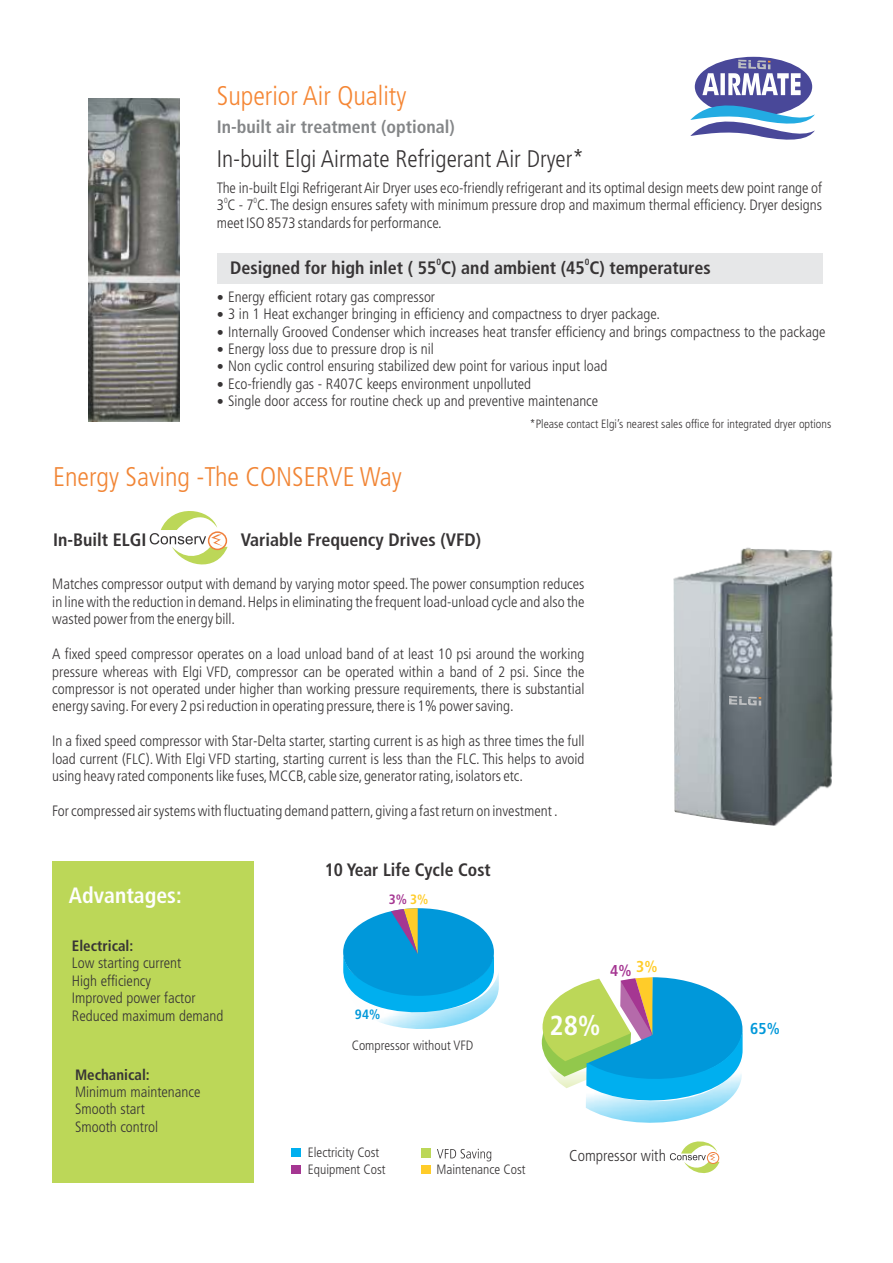
<style>
.page{position:relative;width:893px;height:1263px;background:#fff}
.page>*{position:absolute;margin:0;border:0;box-sizing:border-box;transform-origin:0 0}
.t1{font:700 condensed 27.45px "Frutiger LT";color:#fefefe}
.t2{font:300 condensed 27px "Frutiger LT";color:#f18535}
.t3{font:300 condensed 27px "Frutiger LT";color:#f58634}
.t4{font:300 condensed 24px "Frutiger LT";color:#373435}
.t5{font:700 condensed 22.2px "Frutiger LT";color:#fefefe}
.t6{font:700 condensed 18px "Frutiger LT";color:#373435}
.t7{font:700 condensed 18px "Frutiger LT";color:#848688}
.t8{font:300 condensed 15.75px "Frutiger LT";color:#373435}
.t9{font:700 condensed 15.75px "Frutiger LT";color:#a53692}
.t10{font:700 condensed 15.75px "Frutiger LT";color:#0098da}
.t11{font:300 condensed 15px/17.4px "Frutiger LT";color:#373435}
.t12{font:700 condensed 15px "Frutiger LT";color:#373435}
.t13{font:300 condensed 13.5px/17.7px "Frutiger LT";color:#373435}
.t14{font:700 condensed 13.5px "Frutiger LT";color:#a53692}
.t15{font:700 condensed 13.5px "Frutiger LT";color:#0098da}
.t16{font:300 condensed 12px "Frutiger LT";color:#373435}
.t17{font:700 condensed 9px "Frutiger LT";color:#373435}
.t18{font:300 condensed 7.5px "Frutiger LT";color:#373435}
.s1{color:#ffcc29}
</style>
<div class="page">
<div style="left:217px;top:253px;width:606px;height:31px;background:#e6e7e8"></div>
<img style="left:89px;top:99px;width:91px;height:323px">
<div style="left:52px;top:861px;width:202px;height:321px;background:#bcd758"></div>
<svg style="left:343px;top:908px;width:156px;height:121px"></svg>
<div style="left:291px;top:1148px;width:10px;height:8px;background:#00afef"></div>
<div style="left:422px;top:1148px;width:9px;height:9px;background:#bcd758"></div>
<svg style="left:437px;top:1149px;width:54px;height:12px"></svg>
<div style="left:291px;top:1165px;width:9px;height:8px;background:#a53692"></div>
<div style="left:422px;top:1165px;width:9px;height:8px;background:#ffcc29"></div>
<svg style="left:542px;top:977px;width:201px;height:197px"></svg>
<svg style="left:150px;top:511px;width:78px;height:54px"></svg>
<img style="left:673px;top:547px;width:160px;height:279px">
<svg style="left:729px;top:696px;width:32px;height:10px"></svg>
<svg style="left:690px;top:60px;width:125px;height:80px"></svg>
<h2 class="t3" style="left:217px;top:84px;width:191px">Superior Air Quality</h2>
<p class="t7" style="left:217px;top:120px;width:239px">In-built air treatment (optional)</p>
<h3 class="t4" style="left:217px;top:149px;width:369px">In-built Elgi Airmate Refrigerant Air Dryer*</h3>
<p class="t11" style="left:217px;top:180px;width:607px">The in-built Elgi Refrigerant Air Dryer uses eco-friendly refrigerant and its optimal design meets dew point range of</p>
<p class="t18" style="left:224px;top:197px;width:5px">0</p>
<p class="t18" style="left:254px;top:197px;width:5px">0</p>
<p class="t11" style="left:217px;top:197px;width:607px">3 C - 7 C. The design ensures safety with minimum pressure drop and maximum thermal efficiency. Dryer designs meet ISO 8573 standards for performance.</p>
<p class="t17" style="left:437px;top:258px;width:6px">0</p>
<p class="t17" style="left:585px;top:258px;width:6px">0</p>
<p class="t6" style="left:230px;top:260px;width:482px">Designed for high inlet ( 55 C) and ambient (45 C) temperatures</p>
<p class="t11" style="left:228px;top:289px;width:599px">Energy efficient rotary gas compressor<br>3 in 1 Heat exchanger bringing in efficiency and compactness to dryer package.<br>Internally Grooved Condenser which increases heat transfer efficiency and brings compactness to the package Energy loss due to pressure drop is nil<br>Non cyclic control ensuring stabilized dew point for various input load<br>Eco-friendly gas - R407C keeps environment unpolluted<br>Single door access for routine check up and preventive maintenance</p>
<h2 class="t2" style="left:53px;top:465px;width:350px">Energy Saving -The CONSERVE Way</h2>
<p class="t6" style="left:53px;top:532px;width:95px">In-Built ELGI</p>
<p class="t6" style="left:241px;top:532px;width:242px">Variable Frequency Drives (VFD)</p>
<p class="t16" style="left:530px;top:419px;width:303px">*Please contact Elgi’s nearest sales office for integrated dryer options</p>
<p class="t11" style="left:52px;top:577px;width:534px;text-align:justify">Matches compressor output with demand by varying motor speed. The power consumption reduces in line with the reduction in demand.Helps in eliminating the frequent load-unload cycle and also the wasted power from the energy bill.</p>
<p class="t11" style="left:52px;top:646px;width:534px;text-align:justify">A fixed speed compressor operates on a load unload band of at least 10 psi around the working pressure whereas with Elgi VFD, compressor can be operated within a band of 2 psi. Since the compressor is not operated under higher than working pressure requirements, there is substantial energy saving.For every 2 psi reduction in operating pressure,there is 1% power saving.</p>
<p class="t11" style="left:52px;top:734px;width:534px;text-align:justify">In a fixed speed compressor with Star-Delta starter, starting current is as high as three times the full load current (FLC). With Elgi VFD starting, starting current is less than the FLC. This helps to avoid using heavy rated components like fuses,MCCB,cable size,generator rating,isolators etc.</p>
<p class="t11" style="left:52px;top:803px;width:507px">For compressed air systems with fluctuating demand pattern,giving a fast return on investment .</p>
<h3 class="t5" style="left:69px;top:886px;width:114px">Advantages:</h3>
<p class="t12" style="left:72px;top:940px;width:63px">Electrical:</p>
<p class="t11" style="left:72px;top:956px;width:153px">Low starting current<br>High efficiency<br>Improved power factor<br>Reduced maximum demand</p>
<p class="t12" style="left:75px;top:1068px;width:76px">Mechanical:</p>
<p class="t11" style="left:75px;top:1084px;width:127px">Minimum maintenance<br>Smooth start<br>Smooth control</p>
<p class="t6" style="left:325px;top:862px;width:167px">10 Year Life Cycle Cost</p>
<p class="t14" style="left:389px;top:893px;width:41px">3% <span class="s1">3%</span></p>
<p class="t15" style="left:355px;top:1009px;width:27px">94%</p>
<p class="t13" style="left:352px;top:1038px;width:123px">Compressor without VFD</p>
<p class="t9" style="left:610px;top:964px;width:49px">4% <sup>3%</sup></p>
<h1 class="t1" style="left:549px;top:1015px;width:53px">28%</h1>
<p class="t10" style="left:750px;top:1022px;width:31px">65%</p>
<p class="t13" style="left:308px;top:1144px;width:79px">Electricity Cost<br>Equipment Cost</p>
<p class="t13" style="left:436px;top:1162px;width:90px">Maintenance Cost</p>
<p class="t8" style="left:569px;top:1149px;width:98px">Compressor with</p>
</div>
